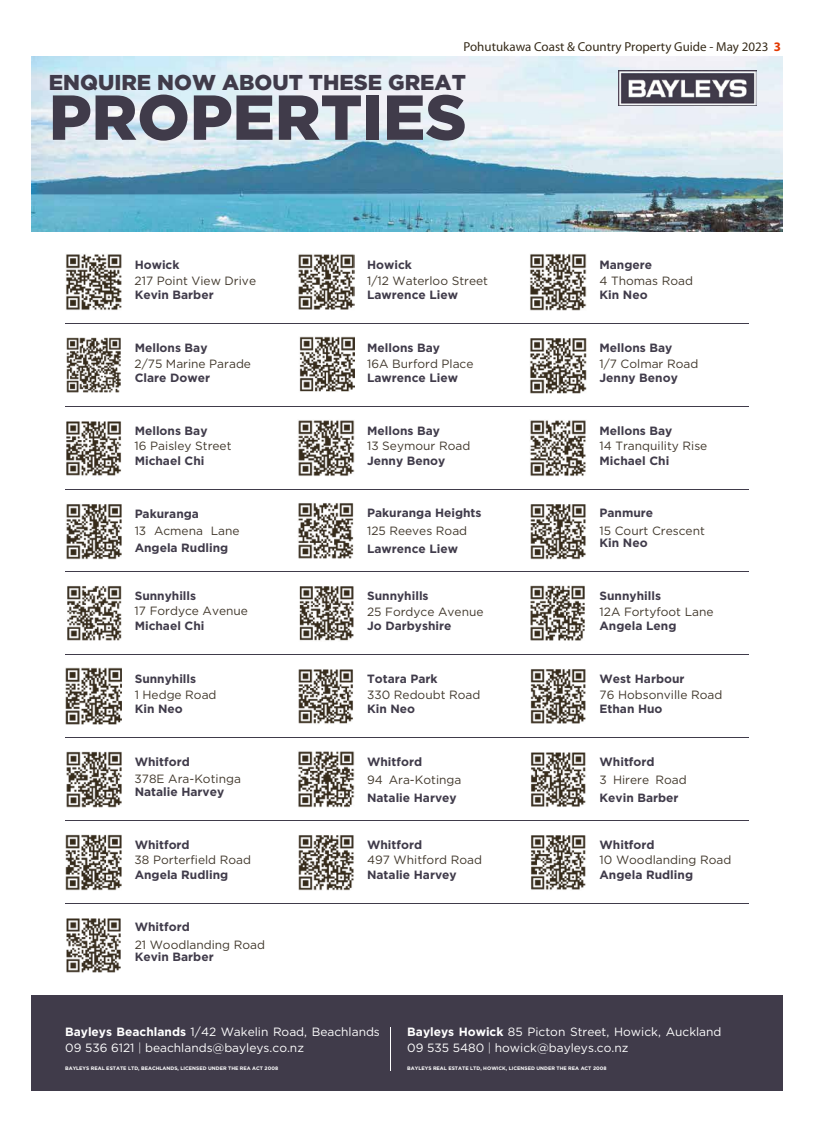
<style>
.page{position:relative;width:814px;height:1134px;background:#fff}
.page>*{position:absolute;margin:0;border:0;box-sizing:border-box;transform-origin:0 0}
.t1{font:900 63.4px "Gotham";color:#403b4a}
.t2{font:900 21.5px "Gotham";color:#403b4a}
.t3{font:13px "Myriad Pro";color:#362b1a}
.t4{font:700 12px "Gotham";color:#403b4a}
.t5{font:12px "Gotham";color:#41382c}
.t6{font:12px/16.4px "Gotham";color:#fff}
.t7{font:700 5px "Gotham";color:#fff}
.s1{font-weight:700;color:#e33800}
.s2{font-weight:700}
.s3{font-weight:300}
</style>
<div class="page">
<div style="left:31px;top:995px;width:751px;height:96px;background:#403b4a"></div>
<hr style="left:390px;top:1027px;width:1px;height:43px;background:#fff">
<img style="left:66px;top:254px;width:56px;height:56px">
<hr style="left:65px;top:323px;width:683px;height:1px;background:#403b4a">
<img style="left:298px;top:254px;width:56px;height:56px">
<img style="left:530px;top:254px;width:57px;height:57px">
<img style="left:66px;top:337px;width:55px;height:56px">
<hr style="left:65px;top:406px;width:683px;height:1px;background:#403b4a">
<img style="left:299px;top:337px;width:55px;height:55px">
<img style="left:530px;top:338px;width:57px;height:55px">
<img style="left:67px;top:586px;width:55px;height:55px">
<hr style="left:65px;top:654px;width:683px;height:1px;background:#403b4a">
<img style="left:299px;top:586px;width:55px;height:55px">
<img style="left:530px;top:585px;width:55px;height:56px">
<img style="left:66px;top:421px;width:56px;height:55px">
<hr style="left:65px;top:489px;width:683px;height:1px;background:#403b4a">
<img style="left:298px;top:420px;width:56px;height:56px">
<img style="left:530px;top:420px;width:56px;height:56px">
<img style="left:65px;top:668px;width:57px;height:57px">
<hr style="left:65px;top:737px;width:683px;height:1px;background:#403b4a">
<img style="left:298px;top:669px;width:55px;height:55px">
<img style="left:530px;top:669px;width:56px;height:55px">
<img style="left:65px;top:834px;width:57px;height:56px">
<hr style="left:65px;top:903px;width:683px;height:1px;background:#403b4a">
<img style="left:298px;top:835px;width:56px;height:55px">
<img style="left:531px;top:835px;width:55px;height:55px">
<img style="left:66px;top:504px;width:56px;height:55px">
<hr style="left:65px;top:572px;width:683px;height:1px;background:#403b4a">
<img style="left:298px;top:503px;width:56px;height:56px">
<img style="left:530px;top:504px;width:56px;height:55px">
<img style="left:66px;top:751px;width:56px;height:56px">
<hr style="left:65px;top:820px;width:683px;height:1px;background:#403b4a">
<img style="left:298px;top:751px;width:56px;height:56px">
<img style="left:531px;top:752px;width:55px;height:55px">
<img style="left:66px;top:918px;width:55px;height:55px">
<img style="left:31px;top:57px;width:751px;height:174px">
<img style="left:618px;top:70px;width:138px;height:35px">
<p class="t3" style="left:463px;top:39px;width:319px">Pohutukawa Coast &amp; Country Property Guide - May 2023 <span class="s1">3</span></p>
<h2 class="t2" style="left:49px;top:68px;width:418px">ENQUIRE NOW ABOUT THESE GREAT</h2>
<h1 class="t1" style="left:49px;top:74px;width:419px">PROPERTIES</h1>
<h2 class="t2" style="left:62px;top:97px;width:418px">ENQUIRE NOW ABOUT THESE GREAT</h2>
<h1 class="t1" style="left:62px;top:102px;width:419px">PROPERTIES</h1>
<p class="t4" style="left:135px;top:257px;width:46px">Howick</p>
<p class="t4" style="left:135px;top:287px;width:81px">Kevin Barber</p>
<p class="t5" style="left:135px;top:273px;width:123px">217 Point View Drive</p>
<p class="t4" style="left:367px;top:257px;width:46px">Howick</p>
<p class="t4" style="left:367px;top:287px;width:92px">Lawrence Liew</p>
<p class="t4" style="left:599px;top:257px;width:54px">Mangere</p>
<p class="t4" style="left:599px;top:287px;width:50px">Kin Neo</p>
<p class="t5" style="left:367px;top:273px;width:122px">1/12 Waterloo Street</p>
<p class="t5" style="left:599px;top:273px;width:95px">4 Thomas Road</p>
<p class="t4" style="left:135px;top:340px;width:74px">Mellons Bay</p>
<p class="t4" style="left:135px;top:369px;width:77px">Clare Dower</p>
<p class="t5" style="left:135px;top:356px;width:118px">2/75 Marine Parade</p>
<p class="t4" style="left:367px;top:340px;width:74px">Mellons Bay</p>
<p class="t4" style="left:367px;top:369px;width:92px">Lawrence Liew</p>
<p class="t5" style="left:367px;top:356px;width:108px">16A Burford Place</p>
<p class="t4" style="left:599px;top:340px;width:74px">Mellons Bay</p>
<p class="t4" style="left:599px;top:370px;width:80px">Jenny Benoy</p>
<p class="t5" style="left:599px;top:356px;width:100px">1/7 Colmar Road</p>
<p class="t4" style="left:135px;top:422px;width:74px">Mellons Bay</p>
<p class="t4" style="left:135px;top:452px;width:71px">Michael Chi</p>
<p class="t5" style="left:135px;top:438px;width:98px">16 Paisley Street</p>
<p class="t4" style="left:367px;top:422px;width:74px">Mellons Bay</p>
<p class="t4" style="left:367px;top:452px;width:80px">Jenny Benoy</p>
<p class="t5" style="left:367px;top:438px;width:105px">13 Seymour Road</p>
<p class="t4" style="left:599px;top:422px;width:74px">Mellons Bay</p>
<p class="t4" style="left:599px;top:452px;width:71px">Michael Chi</p>
<p class="t5" style="left:599px;top:438px;width:109px">14 Tranquility Rise</p>
<p class="t4" style="left:135px;top:505px;width:66px">Pakuranga</p>
<p class="t5" style="left:135px;top:523px;width:106px">13 Acmena Lane</p>
<p class="t4" style="left:135px;top:540px;width:95px">Angela Rudling</p>
<p class="t4" style="left:367px;top:505px;width:116px">Pakuranga Heights</p>
<p class="t5" style="left:367px;top:523px;width:102px">125 Reeves Road</p>
<p class="t4" style="left:367px;top:541px;width:92px">Lawrence Liew</p>
<p class="t4" style="left:599px;top:505px;width:55px">Panmure</p>
<p class="t4" style="left:599px;top:535px;width:50px">Kin Neo</p>
<p class="t5" style="left:599px;top:523px;width:107px">15 Court Crescent</p>
<p class="t4" style="left:135px;top:588px;width:63px">Sunnyhills</p>
<p class="t4" style="left:135px;top:618px;width:71px">Michael Chi</p>
<p class="t5" style="left:135px;top:603px;width:115px">17 Fordyce Avenue</p>
<p class="t4" style="left:367px;top:588px;width:63px">Sunnyhills</p>
<p class="t4" style="left:367px;top:618px;width:86px">Jo Darbyshire</p>
<p class="t5" style="left:367px;top:604px;width:118px">25 Fordyce Avenue</p>
<p class="t4" style="left:599px;top:588px;width:63px">Sunnyhills</p>
<p class="t4" style="left:599px;top:618px;width:78px">Angela Leng</p>
<p class="t5" style="left:599px;top:604px;width:115px">12A Fortyfoot Lane</p>
<p class="t4" style="left:135px;top:671px;width:63px">Sunnyhills</p>
<p class="t4" style="left:135px;top:701px;width:50px">Kin Neo</p>
<p class="t5" style="left:135px;top:687px;width:83px">1 Hedge Road</p>
<p class="t4" style="left:367px;top:671px;width:72px">Totara Park</p>
<p class="t4" style="left:367px;top:701px;width:50px">Kin Neo</p>
<p class="t5" style="left:367px;top:687px;width:115px">330 Redoubt Road</p>
<p class="t4" style="left:599px;top:671px;width:86px">West Harbour</p>
<p class="t4" style="left:599px;top:701px;width:65px">Ethan Huo</p>
<p class="t5" style="left:599px;top:687px;width:124px">76 Hobsonville Road</p>
<p class="t4" style="left:135px;top:754px;width:57px">Whitford</p>
<p class="t4" style="left:135px;top:783px;width:91px">Natalie Harvey</p>
<p class="t5" style="left:135px;top:771px;width:108px">378E Ara-Kotinga</p>
<p class="t4" style="left:135px;top:836px;width:57px">Whitford</p>
<p class="t4" style="left:135px;top:866px;width:95px">Angela Rudling</p>
<p class="t5" style="left:135px;top:852px;width:118px">38 Porterfield Road</p>
<p class="t4" style="left:367px;top:754px;width:57px">Whitford</p>
<p class="t5" style="left:367px;top:772px;width:96px">94 Ara-Kotinga</p>
<p class="t4" style="left:367px;top:789px;width:91px">Natalie Harvey</p>
<p class="t4" style="left:367px;top:836px;width:57px">Whitford</p>
<p class="t4" style="left:367px;top:866px;width:91px">Natalie Harvey</p>
<p class="t5" style="left:367px;top:852px;width:116px">497 Whitford Road</p>
<p class="t4" style="left:599px;top:754px;width:57px">Whitford</p>
<p class="t5" style="left:599px;top:772px;width:89px">3 Hirere Road</p>
<p class="t4" style="left:599px;top:789px;width:81px">Kevin Barber</p>
<p class="t4" style="left:599px;top:836px;width:57px">Whitford</p>
<p class="t4" style="left:599px;top:866px;width:95px">Angela Rudling</p>
<p class="t5" style="left:599px;top:852px;width:133px">10 Woodlanding Road</p>
<p class="t4" style="left:135px;top:919px;width:57px">Whitford</p>
<p class="t4" style="left:135px;top:949px;width:81px">Kevin Barber</p>
<p class="t5" style="left:135px;top:937px;width:132px">21 Woodlanding Road</p>
<p class="t6" style="left:65px;top:1023px;width:316px"><span class="s2">Bayleys Beachlands</span> 1/42 Wakelin Road, Beachlands<br>09 536 6121 <span class="s3">|</span> beachlands@bayleys.co.nz</p>
<p class="t6" style="left:407px;top:1023px;width:316px"><span class="s2">Bayleys Howick</span> 85 Picton Street, Howick, Auckland<br>09 535 5480 <span class="s3">|</span> howick@bayleys.co.nz</p>
<p class="t7" style="left:65px;top:1065px;width:214px">BAYLEYS REAL ESTATE LTD, BEACHLANDS, LICENSED UNDER THE REA ACT 2008</p>
<p class="t7" style="left:407px;top:1065px;width:201px">BAYLEYS REAL ESTATE LTD, HOWICK, LICENSED UNDER THE REA ACT 2008</p>
</div>
